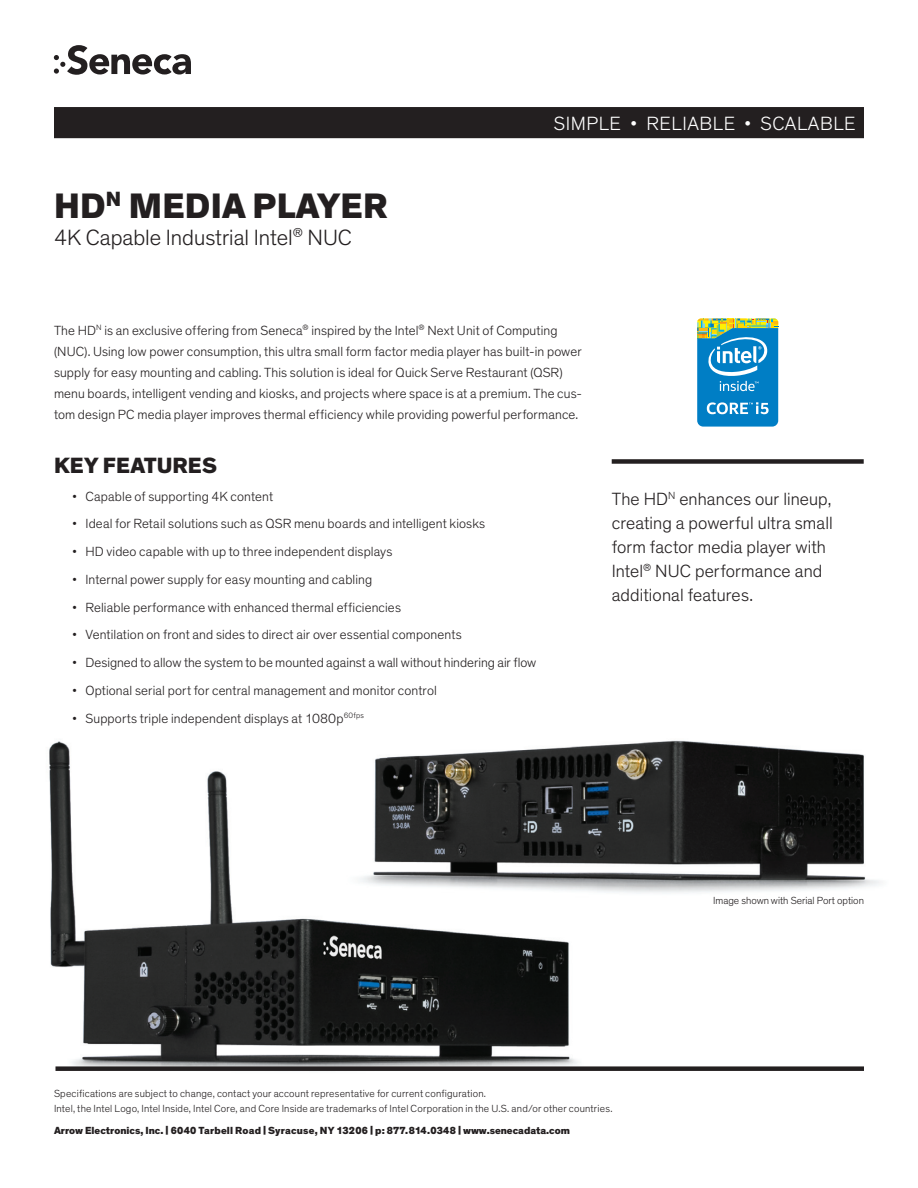
<style>
.page{position:relative;width:918px;height:1188px;background:#fff}
.page>*{position:absolute;margin:0;border:0;box-sizing:border-box;transform-origin:0 0}
.t1{font:800 36px "Theinhardt";letter-spacing:.01em;color:#231f20}
.t2{font:300 22.5px "Theinhardt";color:#231f20}
.t3{font:800 22.5px "Theinhardt";color:#231f20}
.solution_tagline{font:300 19.5px "Theinhardt";letter-spacing:.03em;color:#fff}
.t4{font:300 18px/24px "Theinhardt";letter-spacing:.005em;color:#231f20}
.Body_Bullets{font:300 13.5px/21px "Theinhardt";letter-spacing:.01em;color:#231f20}
.Seneca_Contact{font:300 10.5px "Theinhardt";letter-spacing:.02em;color:#231f20}
.Seneca_Contact-2{font:800 10.5px "Theinhardt";color:#231f20}
.Row_Content{font:300 10.5px "Theinhardt";color:#231f20}
</style>
<div class="page">
<img style="left:49px;top:741px;width:529px;height:330px">
<img style="left:314px;top:740px;width:566px;height:165px">
<div style="left:55px;top:108px;width:808px;height:29px;background:#231f20"></div>
<div style="left:54px;top:107px;width:810px;height:31px;border:2px solid #231f20"></div>
<svg style="left:697px;top:319px;width:81px;height:108px;background:#3798be"></svg>
<div style="left:612px;top:459px;width:252px;height:5px;background:#231f20"></div>
<div style="left:56px;top:1066px;width:808px;height:5px;background:#231f20"></div>
<svg style="left:54px;top:45px;width:137px;height:30px"></svg>
<p class="t1" style="left:54px;top:183px;width:335px">HD<sup>N</sup> MEDIA PLAYER</p>
<p class="t2" style="left:54px;top:224px;width:299px">4K Capable Industrial Intel<sup>®</sup> NUC</p>
<p class="solution_tagline" style="left:554px;top:113px;width:303px">SIMPLE • RELIABLE • SCALABLE</p>
<p class="Body_Bullets" style="left:54px;top:320px;width:530px">The HD<sup>N</sup> is an exclusive offering from Seneca<sup>®</sup> inspired by the Intel<sup>®</sup> Next Unit of Computing (NUC). Using low power consumption, this ultra small form factor media player has built-in power supply for easy mounting and cabling. This solution is ideal for Quick Serve Restaurant (QSR) menu boards, intelligent vending and kiosks, and projects where space is at a premium. The cus&shy;tom design PC media player improves thermal efficiency while providing powerful performance.</p>
<p class="t3" style="left:54px;top:451px;width:164px">KEY FEATURES</p>
<p class="Body_Bullets" style="left:72px;top:486px;width:203px">• Capable of supporting 4K content</p>
<p class="Body_Bullets" style="left:72px;top:514px;width:415px">• Ideal for Retail solutions such as QSR menu boards and intelligent kiosks</p>
<p class="Body_Bullets" style="left:72px;top:541px;width:322px">• HD video capable with up to three independent displays</p>
<p class="Body_Bullets" style="left:72px;top:569px;width:302px">• Internal power supply for easy mounting and cabling</p>
<p class="Body_Bullets" style="left:72px;top:597px;width:331px">• Reliable performance with enhanced thermal efficiencies</p>
<p class="Body_Bullets" style="left:72px;top:625px;width:391px">• Ventilation on front and sides to direct air over essential components</p>
<p class="Body_Bullets" style="left:72px;top:652px;width:466px">• Designed to allow the system to be mounted against a wall without hindering air flow</p>
<p class="Body_Bullets" style="left:72px;top:680px;width:366px">• Optional serial port for central management and monitor control</p>
<p class="Body_Bullets" style="left:72px;top:708px;width:293px">• Supports triple independent displays at 1080p<sup>60fps</sup></p>
<p class="t4" style="left:612px;top:487px;width:223px">The HD<sup>N</sup> enhances our lineup, creating a powerful ultra small form factor media player with<br>Intel<sup>®</sup> NUC performance and additional features.</p>
<p class="Row_Content" style="left:713px;top:894px;width:152px">Image shown with Serial Port option</p>
<p class="Seneca_Contact" style="left:54px;top:1088px;width:434px">Specifications are subject to change, contact your account representative for current configuration.</p>
<p class="Seneca_Contact" style="left:54px;top:1103px;width:560px">Intel, the Intel Logo, Intel Inside, Intel Core, and Core Inside are trademarks of Intel Corporation in the U.S. and/or other countries.</p>
<p class="Seneca_Contact-2" style="left:54px;top:1124px;width:517px">Arrow Electronics, Inc. | 6040 Tarbell Road | Syracuse, NY 13206 | p: 877.814.0348 | www.senecadata.com</p>
</div>
